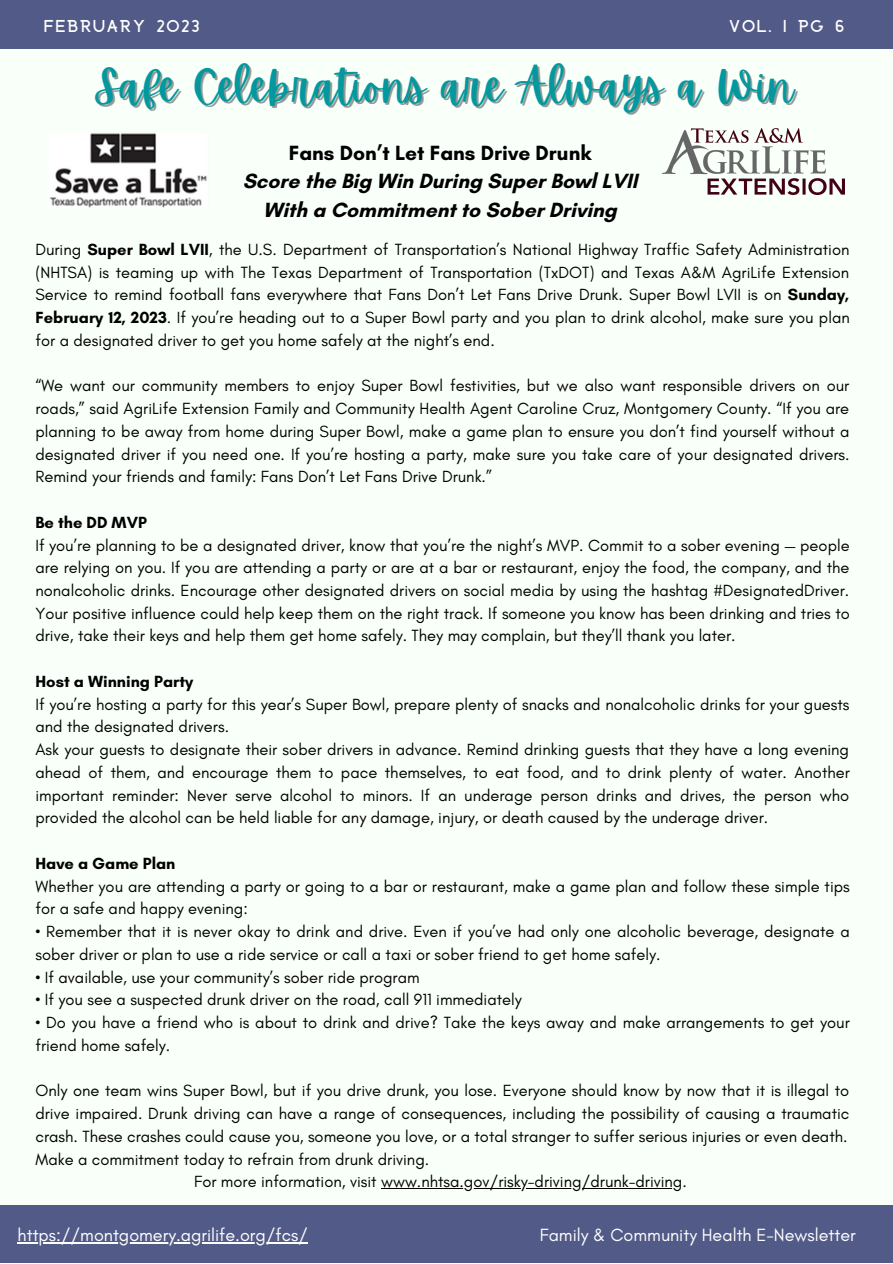
<style>
.page{position:relative;width:893px;height:1264px;background:#fff}
.page>*{position:absolute;margin:0;border:0;box-sizing:border-box;transform-origin:0 0}
.t1{font:44.25px "Apricots";letter-spacing:.015em;color:#03989e}
.t2{font:700 21px/28.8px "Glacial Indifference";color:#000;text-align:center}
.t3{font:18px "Glacial Indifference";color:#fff}
.t4{font:16.5px/22.8px "Glacial Indifference";color:#000}
.t5{font:700 16.5px "Glacial Indifference";color:#000}
.t6{font:900 13.5px "Anchorage";letter-spacing:.14em;color:#fff}
.s1{font-weight:700}
</style>
<div class="page">
<div style="left:0;top:0;width:892px;height:1262px;background:#f9fff9"></div>
<div style="left:0;top:0;width:892px;height:48px;background:#525b88"></div>
<div style="left:0;top:1204px;width:892px;height:58px;background:#525b88"></div>
<hr style="left:381px;top:1188px;width:301px;height:1px;background:#000">
<img style="left:50px;top:133px;width:157px;height:75px">
<img style="left:662px;top:128px;width:182px;height:67px">
<hr style="left:18px;top:1241px;width:290px;height:2px;background:#fff">
<p class="t6" style="left:44px;top:20px;width:156px">FEBRUARY 2023</p>
<p class="t6" style="left:729px;top:20px;width:116px">VOL. 1 PG 6</p>
<h1 class="t1" style="left:95px;top:61px;width:700px">Safe Celebrations are Always a Win</h1>
<p class="t2" style="left:243px;top:138px;width:396px">Fans Don’t Let Fans Drive Drunk<br>Score the Big Win During Super Bowl LVII<br>With a Commitment to Sober Driving</p>
<p class="t4" style="left:35px;top:238px;width:815px;text-align:justify">During <span class="s1">Super Bowl LVII</span>, the U.S. Department of Transportation’s National Highway Traffic Safety Administration (NHTSA) is teaming up with The Texas Department of Transportation (TxDOT) and Texas A&amp;M AgriLife Extension Service to remind football fans everywhere that Fans Don’t Let Fans Drive Drunk. Super Bowl LVII is on <span class="s1">Sunday, February 12, 2023</span>. If you’re heading out to a Super Bowl party and you plan to drink alcohol, make sure you plan for a designated driver to get you home safely at the night’s end.</p>
<p class="t4" style="left:35px;top:374px;width:815px;text-align:justify">“We want our community members to enjoy Super Bowl festivities, but we also want responsible drivers on our roads,” said AgriLife Extension Family and Community Health Agent Caroline Cruz, Montgomery County. “If you are planning to be away from home during Super Bowl, make a game plan to ensure you don’t find yourself without a designated driver if you need one. If you’re hosting a party, make sure you take care of your designated drivers.<br>Remind your friends and family: Fans Don’t Let Fans Drive Drunk.”</p>
<p class="t5" style="left:35px;top:512px;width:113px">Be the DD MVP</p>
<p class="t4" style="left:35px;top:533px;width:815px;text-align:justify">If you’re planning to be a designated driver, know that you’re the night’s MVP. Commit to a sober evening — people are relying on you. If you are attending a party or are at a bar or restaurant, enjoy the food, the company, and the nonalcoholic drinks. Encourage other designated drivers on social media by using the hashtag #DesignatedDriver.<br>Your positive influence could help keep them on the right track. If someone you know has been drinking and tries to drive, take their keys and help them get home safely. They may complain, but they’ll thank you later.</p>
<p class="t5" style="left:35px;top:671px;width:159px">Host a Winning Party</p>
<p class="t4" style="left:35px;top:692px;width:815px">If you’re hosting a party for this year’s Super Bowl, prepare plenty of snacks and nonalcoholic drinks for your guests and the designated drivers.<br>Ask your guests to designate their sober drivers in advance. Remind drinking guests that they have a long evening ahead of them, and encourage them to pace themselves, to eat food, and to drink plenty of water. Another important reminder: Never serve alcohol to minors. If an underage person drinks and drives, the person who provided the alcohol can be held liable for any damage, injury, or death caused by the underage driver.</p>
<p class="t5" style="left:35px;top:853px;width:141px">Have a Game Plan</p>
<p class="t4" style="left:35px;top:874px;width:815px">Whether you are attending a party or going to a bar or restaurant, make a game plan and follow these simple tips for a safe and happy evening:</p>
<p class="t4" style="left:35px;top:920px;width:815px">• Remember that it is never okay to drink and drive. Even if you’ve had only one alcoholic beverage, designate a sober driver or plan to use a ride service or call a taxi or sober friend to get home safely.</p>
<p class="t4" style="left:35px;top:965px;width:386px">• If available, use your community’s sober ride program</p>
<p class="t4" style="left:35px;top:988px;width:488px">• If you see a suspected drunk driver on the road, call 911 immediately</p>
<p class="t4" style="left:35px;top:1010px;width:815px">• Do you have a friend who is about to drink and drive? Take the keys away and make arrangements to get your friend home safely.</p>
<p class="t4" style="left:35px;top:1079px;width:815px">Only one team wins Super Bowl, but if you drive drunk, you lose. Everyone should know by now that it is illegal to</p>
<p class="t4" style="left:35px;top:1101px;width:815px">drive impaired. Drunk driving can have a range of consequences, including the possibility of causing a traumatic</p>
<p class="t4" style="left:35px;top:1124px;width:813px">crash. These crashes could cause you, someone you love, or a total stranger to suffer serious injuries or even death.</p>
<p class="t4" style="left:35px;top:1147px;width:395px">Make a commitment today to refrain from drunk driving.</p>
<p class="t4" style="left:194px;top:1170px;width:494px">For more information, visit www.nhtsa.gov/risky-driving/drunk-driving.</p>
<p class="t3" style="left:18px;top:1223px;width:292px">https://montgomery.agrilife.org/fcs/</p>
<p class="t3" style="left:539px;top:1223px;width:317px">Family &amp; Community Health E-Newsletter</p>
</div>
